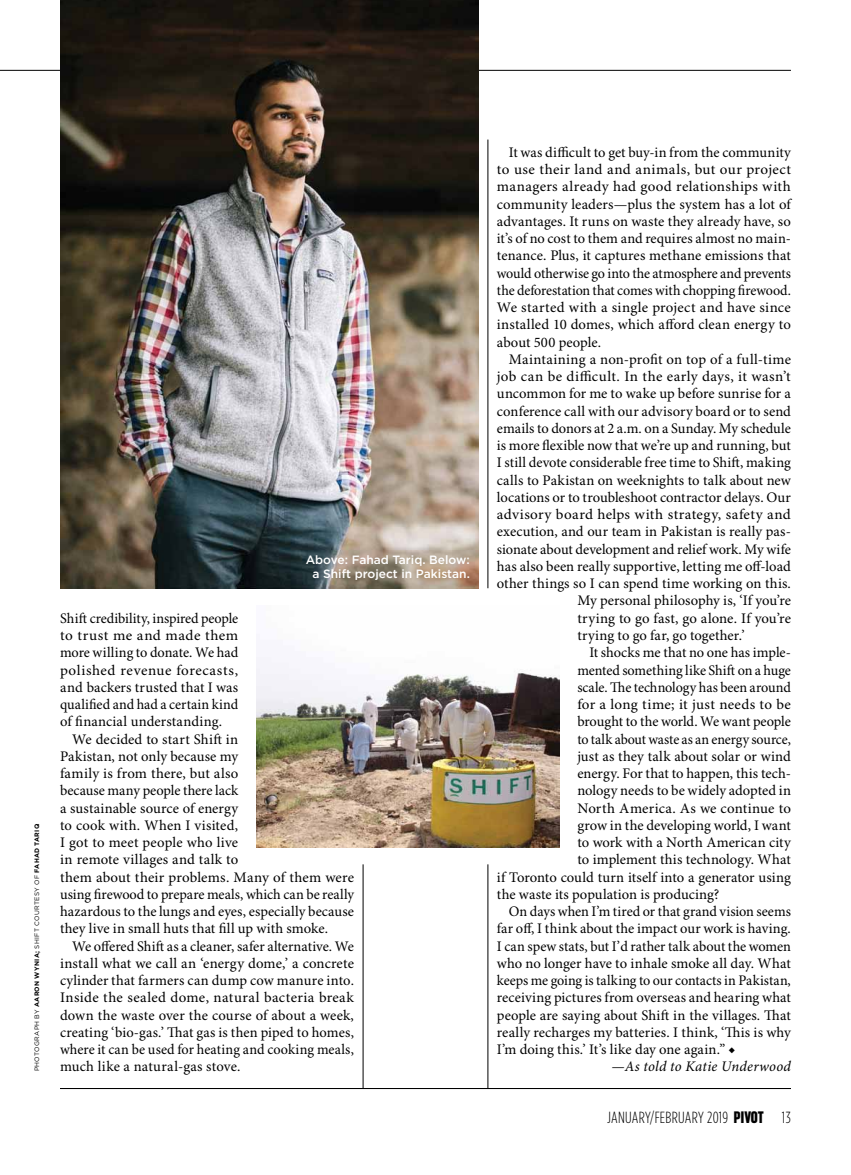
<style>
.page{position:relative;width:851px;height:1175px;background:#fff}
.page>*{position:absolute;margin:0;border:0;box-sizing:border-box;transform-origin:0 0}
.t1{font:300 16.2px "Gotham Condensed";letter-spacing:.02em;color:#000}
.t2{font:14.7px/17.2px "Minion Pro";letter-spacing:.005em;color:#000;text-align:justify}
.t3{font:14.7px "Minion Pro";letter-spacing:.025em;color:#000}
.t4{font:14.7px "Minion Pro";letter-spacing:.005em;color:#000;scale:.96 1}
.t5{font:italic 14.7px "Minion Pro";letter-spacing:.02em;color:#000}
.t6{font:500 12px/14.2px "Gotham";color:#fff;text-align:center}
.t7{font:6.3px "Gotham";letter-spacing:.055em;color:#000}
.s1{font-weight:700}
.s2{font-family:"Sharp Grotesk Bold 14";font-weight:400}
</style>
<div class="page">
<hr style="left:487px;top:864px;width:1px;height:224px;background:#000">
<hr style="left:363px;top:864px;width:1px;height:224px;background:#000">
<svg style="left:0;top:69px;width:791px;height:2px"></svg>
<hr style="left:60px;top:1088px;width:730px;height:1px;background:#000">
<hr style="left:487px;top:140px;width:1px;height:448px;background:#000">
<img style="left:256px;top:657px;width:303px;height:190px">
<img style="left:60px;top:0;width:419px;height:588px">
<p class="t7" style="left:33px;top:1071px;width:249px;rotate:-90deg">PHOTOGRAPH BY <span class="s1">AARON WYNIA;</span> SHIFT COURTESY OF <span class="s1">FAHAD TARIQ</span></p>
<p class="t6" style="left:306px;top:552px;width:166px">Above: Fahad Tariq. Below: a Shift project in Pakistan.</p>
<p class="t2" style="left:60px;top:610px;width:180px">Shift credibility, inspired people to trust me and made them more willing to donate. We had polished revenue forecasts, and backers trusted that I was qualified and had a certain kind of financial understanding.</p>
<p class="t2" style="left:60px;top:731px;width:295px;text-align:left;text-indent:12px">We decided to start Shift in<br>Pakistan, not only because my<br>family is from there, but also<br>because many people there lack<br>a sustainable source of energy<br>to cook with. When I visited,<br>I got to meet people who live<br>in remote villages and talk to<br>them about their problems. Many of them were using firewood to prepare meals, which can be really hazardous to the lungs and eyes, especially because they live in small huts that fill up with smoke.</p>
<p class="t2" style="left:60px;top:938px;width:295px;text-indent:12px">We offered Shift as a cleaner, safer alternative. We install what we call an ‘energy dome,’ a concrete cylinder that farmers can dump cow manure into.<br>Inside the sealed dome, natural bacteria break down the waste over the course of about a week, creating ‘bio-gas.’ That gas is then piped to homes, where it can be used for heating and cooking meals, much like a natural-gas stove.</p>
<p class="t2" style="left:497px;top:144px;width:295px;text-indent:12px">It was difficult to get buy-in from the community to use their land and animals, but our project managers already had good relationships with community leaders—plus the system has a lot of advantages. It runs on waste they already have, so it’s of no cost to them and requires almost no main&shy;tenance. Plus, it captures methane emissions that would otherwise go into the atmosphere and prevents the deforestation that comes with chopping firewood.<br>We started with a single project and have since installed 10 domes, which afford clean energy to about 500 people.</p>
<p class="t2" style="left:509px;top:351px;width:283px">Maintaining a non-profit on top of a full-time</p>
<p class="t3" style="left:497px;top:368px;width:295px">job can be difficult. In the early days, it wasn’t</p>
<p class="t2" style="left:497px;top:386px;width:295px">uncommon for me to wake up before sunrise for a</p>
<p class="t2" style="left:497px;top:403px;width:295px">conference call with our advisory board or to send</p>
<p class="t2" style="left:497px;top:420px;width:295px">emails to donors at 2 a.m. on a Sunday. My schedule</p>
<p class="t2" style="left:497px;top:437px;width:295px">is more flexible now that we’re up and running, but</p>
<p class="t2" style="left:497px;top:455px;width:295px">I still devote considerable free time to Shift, making</p>
<p class="t2" style="left:497px;top:472px;width:295px">calls to Pakistan on weeknights to talk about new</p>
<p class="t2" style="left:497px;top:489px;width:295px">locations or to troubleshoot contractor delays. Our</p>
<p class="t3" style="left:497px;top:506px;width:295px">advisory board helps with strategy, safety and</p>
<p class="t2" style="left:497px;top:524px;width:295px">execution, and our team in Pakistan is really pas-</p>
<p class="t2" style="left:497px;top:541px;width:295px">sionate about development and relief work. My wife</p>
<p class="t2" style="left:497px;top:558px;width:295px">has also been really supportive, letting me off-load</p>
<p class="t2" style="left:497px;top:575px;width:295px">other things so I can spend time working on this.</p>
<p class="t2" style="left:577px;top:593px;width:215px">My personal philosophy is, ‘If you’re</p>
<p class="t2" style="left:577px;top:610px;width:215px">trying to go fast, go alone. If you’re</p>
<p class="t2" style="left:577px;top:627px;width:169px">trying to go far, go together.’</p>
<p class="t2" style="left:589px;top:644px;width:203px">It shocks me that no one has imple-</p>
<p class="t2" style="left:577px;top:662px;width:215px">mented something like Shift on a huge</p>
<p class="t2" style="left:577px;top:679px;width:215px">scale. The technology has been around</p>
<p class="t2" style="left:577px;top:696px;width:215px">for a long time; it just needs to be</p>
<p class="t2" style="left:577px;top:713px;width:215px">brought to the world. We want people</p>
<p class="t4" style="left:577px;top:730px;width:224px">to talk about waste as an energy source,</p>
<p class="t2" style="left:577px;top:748px;width:215px">just as they talk about solar or wind</p>
<p class="t2" style="left:577px;top:765px;width:215px">energy. For that to happen, this tech-</p>
<p class="t2" style="left:577px;top:782px;width:215px">nology needs to be widely adopted in</p>
<p class="t2" style="left:577px;top:800px;width:215px">North America. As we continue to</p>
<p class="t2" style="left:577px;top:817px;width:215px">grow in the developing world, I want</p>
<p class="t2" style="left:577px;top:834px;width:215px">to work with a North American city</p>
<p class="t2" style="left:577px;top:851px;width:215px">to implement this technology. What</p>
<p class="t2" style="left:497px;top:869px;width:295px">if Toronto could turn itself into a generator using</p>
<p class="t2" style="left:497px;top:886px;width:224px">the waste its population is producing?</p>
<p class="t2" style="left:497px;top:903px;width:295px;text-indent:12px">On days when I’m tired or that grand vision seems far off, I think about the impact our work is having.<br>I can spew stats, but I’d rather talk about the women who no longer have to inhale smoke all day. What keeps me going is talking to our contacts in Pakistan, receiving pictures from overseas and hearing what people are saying about Shift in the villages. That really recharges my batteries. I think, ‘This is why I’m doing this.’ It’s like day one again.” ◆</p>
<p class="t5" style="left:611px;top:1057px;width:181px">—As told to Katie Underwood</p>
<p class="t1" style="left:607px;top:1108px;width:185px">JANUARY/FEBRUARY 2019 <span class="s2">PIVOT</span> 13</p>
</div>
